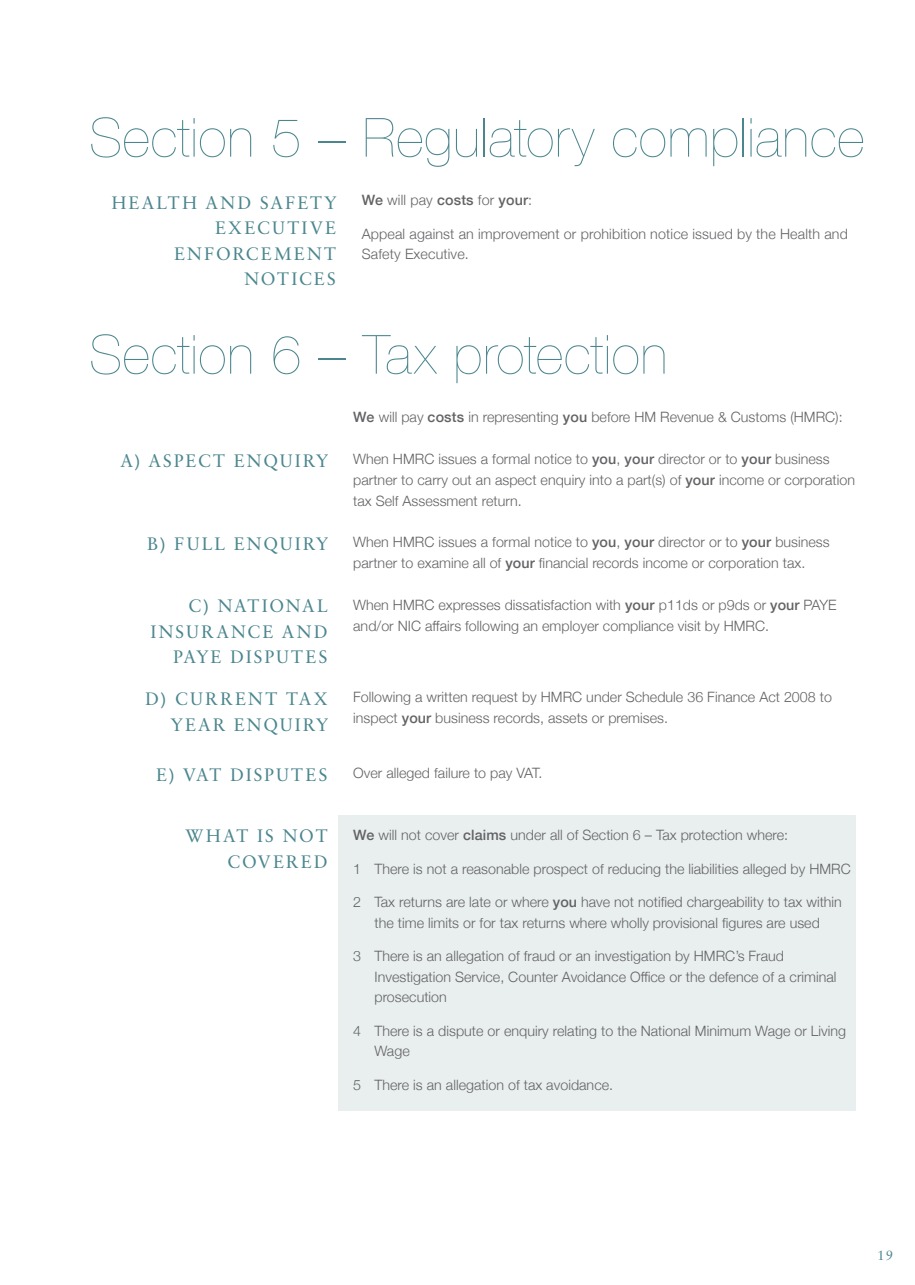
<style>
.page{position:relative;width:915px;height:1285px;background:#fff}
.page>*{position:absolute;margin:0;border:0;box-sizing:border-box;transform-origin:0 0}
.t1{font:200 54px "Helvetica Neue";letter-spacing:.01em;color:#4b868e}
.t2{font:18px/25.5px "Classical Garamond BT";letter-spacing:.115em;color:#4b868e;text-align:right}
.t3{font:18px "Classical Garamond BT";letter-spacing:.095em;color:#4b868e}
.t4{font:18px "Classical Garamond BT";letter-spacing:.09em;color:#4b868e}
.t5{font:300 14.25px/20.5px "Helvetica Neue";color:#636366}
.t6{font:500 14.25px "Helvetica Neue";letter-spacing:.01em;color:#636366}
.t7{font:13.5px "Classical Garamond BT";color:#4b868e}
.s1{font-weight:300}
.s2{font-weight:500}
</style>
<div class="page">
<div style="left:338px;top:814px;width:517px;height:296px;background:#e9eeef"></div>
<h1 class="t1" style="left:89px;top:95px;width:776px">Section 5 – Regulatory compliance</h1>
<p class="t2" style="left:111px;top:189px;width:226px">HEALTH AND SAFETY<br>EXECUTIVE<br>ENFORCEMENT<br>NOTICES</p>
<p class="t6" style="left:361px;top:189px;width:172px">We <span class="s1">will pay</span> costs <span class="s1">for</span> your<span class="s1">:</span></p>
<p class="t5" style="left:361px;top:222px;width:487px">Appeal against an improvement or prohibition notice issued by the Health and<br>Safety Executive.</p>
<h1 class="t1" style="left:89px;top:312px;width:579px">Section 6 – Tax protection</h1>
<p class="t5" style="left:353px;top:406px;width:491px"><span class="s2">We</span> will pay <span class="s2">costs</span> in representing <span class="s2">you</span> before HM Revenue &amp; Customs (HMRC):</p>
<p class="t5" style="left:353px;top:448px;width:503px">When HMRC issues a formal notice to <span class="s2">you</span>, <span class="s2">your</span> director or to <span class="s2">your</span> business partner to carry out an aspect enquiry into a part(s) of <span class="s2">your</span> income or corporation tax Self Assessment return.</p>
<p class="t5" style="left:353px;top:531px;width:478px">When HMRC issues a formal notice to <span class="s2">you</span>, <span class="s2">your</span> director or to <span class="s2">your</span> business partner to examine all of <span class="s2">your</span> financial records income or corporation tax.</p>
<p class="t5" style="left:353px;top:593px;width:484px">When HMRC expresses dissatisfaction with <span class="s2">your</span> p11ds or p9ds or <span class="s2">your</span> PAYE and/or NIC affairs following an employer compliance visit by HMRC.</p>
<p class="t3" style="left:121px;top:449px;width:208px">A) ASPECT ENQUIRY</p>
<p class="t2" style="left:147px;top:530px;width:182px">B) FULL ENQUIRY</p>
<p class="t2" style="left:150px;top:593px;width:179px">C) NATIONAL<br>INSURANCE AND<br>PAYE DISPUTES</p>
<p class="t2" style="left:145px;top:685px;width:184px">D) CURRENT TAX<br>YEAR ENQUIRY</p>
<p class="t4" style="left:156px;top:763px;width:173px">E) VAT DISPUTES</p>
<p class="t2" style="left:185px;top:823px;width:144px">WHAT IS NOT<br>COVERED</p>
<p class="t5" style="left:353px;top:685px;width:480px">Following a written request by HMRC under Schedule 36 Finance Act 2008 to inspect <span class="s2">your</span> business records, assets or premises.</p>
<p class="t5" style="left:353px;top:761px;width:191px">Over alleged failure to pay VAT.</p>
<p class="t5" style="left:353px;top:823px;width:436px"><span class="s2">We</span> will not cover <span class="s2">claims</span> under all of Section 6 – Tax protection where:</p>
<p class="t5" style="left:353px;top:857px;width:499px">1 There is not a reasonable prospect of reducing the liabilities alleged by HMRC</p>
<p class="t5" style="left:353px;top:890px;width:490px;text-align:center">2 Tax returns are late or where <span class="s2">you</span> have not notified chargeability to tax within the time limits or for tax returns where wholly provisional figures are used</p>
<p class="t5" style="left:374px;top:944px;width:463px;text-indent:-21px">3 There is an allegation of fraud or an investigation by HMRC’s Fraud<br>Investigation Service, Counter Avoidance Office or the defence of a criminal prosecution</p>
<p class="t5" style="left:374px;top:1019px;width:473px;text-indent:-21px">4 There is a dispute or enquiry relating to the National Minimum Wage or Living<br>Wage</p>
<p class="t5" style="left:353px;top:1073px;width:261px">5 There is an allegation of tax avoidance.</p>
<p class="t7" style="left:876px;top:1246px;width:18px">19</p>
</div>
